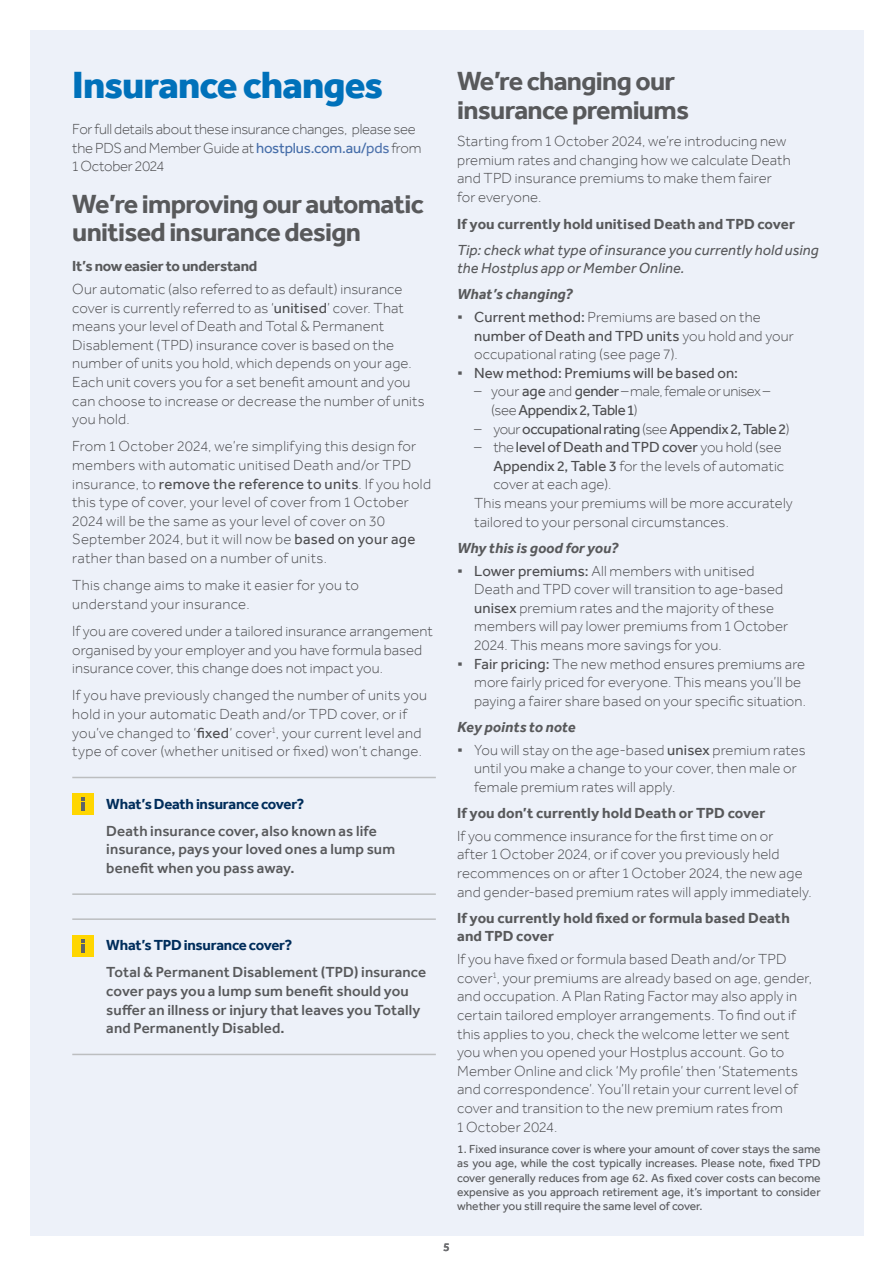
<style>
.page{position:relative;width:893px;height:1263px;background:#fff}
.page>*{position:absolute;margin:0;border:0;box-sizing:border-box;transform-origin:0 0}
.t1{font:800 39px "Effra";letter-spacing:-.025em;color:#0071ba}
.t2{font:700 27px/28.5px "Effra";letter-spacing:-.025em;color:#58595b}
.t3{font:300 15px/18.6px "Effra";letter-spacing:.01em;color:#4d4d4f}
.t4{font:500 15px/18.6px "Effra";letter-spacing:.01em;color:#58595b}
.t5{font:700 15px/18.6px "Effra";letter-spacing:.01em;color:#58595b}
.t6{font:15px "Effra";color:#4d4d4f}
.t7{font:300 15px/18.6px "Effra";letter-spacing:-.015em;color:#4d4d4f}
.t8{font:italic 15px/18.6px "Effra";letter-spacing:.01em;color:#58595b}
.t9{font:300 15px/18.6px "Effra";letter-spacing:-.02em;color:#4d4d4f}
.t10{font:700 15px "Effra";letter-spacing:-.015em;color:#002d5b}
.t11{font:15px "Effra";letter-spacing:-.02em;color:#4d4d4f}
.t12{font:700 15px "Effra";letter-spacing:-.015em;color:#58595b}
.t13{font:12px/14.2px "Effra";color:#58595b;text-align:justify}
.t14{font:500 12px "Effra";color:#6d6e71}
.s1{font-weight:400;color:#456da9}
.s2{font-weight:400;color:#4f73ad}
.s3{font-weight:400}
.s4{font-weight:700;font-style:italic;color:#58595b}
.s5{font-weight:700;font-size:21px;color:#58595b}
.s6{font-weight:300}
</style>
<div class="page">
<div style="left:30px;top:30px;width:833px;height:1205px;background:#edf1f9"></div>
<hr style="left:72px;top:777px;width:364px;height:1px;background:#bcbec0">
<hr style="left:72px;top:893px;width:364px;height:2px;background:#bcbec0">
<hr style="left:72px;top:918px;width:364px;height:2px;background:#bcbec0">
<hr style="left:72px;top:1054px;width:364px;height:1px;background:#bcbec0">
<div style="left:72px;top:794px;width:22px;height:21px;background:#ffd600"></div>
<svg style="left:81px;top:798px;width:4px;height:13px"></svg>
<div style="left:72px;top:935px;width:22px;height:21px;background:#ffd600"></div>
<svg style="left:81px;top:939px;width:4px;height:13px"></svg>
<h1 class="t1" style="left:72px;top:62px;width:313px">Insurance changes</h1>
<p class="t7" style="left:72px;top:119px;width:351px">For full details about these insurance changes, please see the PDS and Member Guide at <span class="s1">hostplus.com.au/</span><span class="s2">pds</span> from<br>1 October 2024</p>
<h2 class="t2" style="left:72px;top:189px;width:353px">We’re improving our automatic unitised insurance design</h2>
<p class="t12" style="left:72px;top:257px;width:187px">It’s now easier tounderstand</p>
<p class="t3" style="left:72px;top:279px;width:354px">Our automatic (also referred to as default) insurance cover is currently referred to as ‘<span class="s3">unitised</span>’ cover. That means your level of Death and Total &amp; Permanent Disablement (TPD) insurance cover is based on the number of units you hold, which depends on your age.<br>Each unit covers you for a set benefit amount and you can choose to increase or decrease the number of units you hold.</p>
<p class="t3" style="left:72px;top:437px;width:360px">From 1 October 2024, we’re simplifying this design for members with automatic unitised Death and/or TPD insurance, to <span class="s3">remove the reference to units</span>. If you hold this type of cover, your level of cover from 1 October 2024 will be the same as your level of cover on 30<br>September 2024, but it will now be <span class="s3">based on your age </span>rather than based on a number of units.</p>
<p class="t3" style="left:72px;top:576px;width:288px">This change aims to make it easier for you to understand your insurance.</p>
<p class="t3" style="left:72px;top:622px;width:362px">If you are covered under a tailored insurance arrangement organised by your employer and you have formula based insurance cover, this change does not impact you.</p>
<p class="t3" style="left:72px;top:686px;width:356px">If you have previously changed the number of units you hold in your automatic Death and/or TPD cover, or if you’ve changed to ‘<span class="s3">fixed</span>’ cover<sup>1</sup>, your current level and type of cover (whether unitised or fixed) won’t change.</p>
<p class="t10" style="left:106px;top:794px;width:200px">What’s Death insurancecover?</p>
<p class="t4" style="left:106px;top:821px;width:290px">Death insurance cover, also known as life insurance, pays your loved ones a lump sum benefit when you pass away.</p>
<p class="t10" style="left:106px;top:936px;width:187px">What’s TPD insurancecover?</p>
<p class="t4" style="left:106px;top:963px;width:322px">Total &amp; Permanent Disablement (TPD) insurance cover pays you a lump sum benefit should you suffer an illness or injury that leaves you Totally and Permanently Disabled.</p>
<h2 class="t2" style="left:457px;top:67px;width:233px">We’re changing our insurance premiums</h2>
<p class="t3" style="left:457px;top:131px;width:335px">Starting from 1 October 2024, we’re introducing new premium rates and changing how we calculate Death and TPD insurance premiums to make them fairer for everyone.</p>
<p class="t5" style="left:457px;top:214px;width:339px">If you currently hold unitised Death and TPD cover</p>
<p class="t8" style="left:457px;top:240px;width:363px">Tip: check what type of insurance you currently hold using the Hostplus app or Member Online.</p>
<p class="t3" style="left:457px;top:283px;width:305px;line-height:22.8px"><span class="s4">What’s changing?<br></span><span class="s5">·</span> <span class="s3">Current method:</span> Premiums are based on the</p>
<p class="t6" style="left:474px;top:327px;width:321px">number of Death and TPD units <span class="s6">you hold and your</span></p>
<p class="t3" style="left:474px;top:345px;width:205px">occupational rating (see page 7).</p>
<p class="t6" style="left:457px;top:364px;width:282px"><span class="s5">·</span> New method: Premiums will be based on:</p>
<p class="t9" style="left:491px;top:382px;width:281px;text-indent:-17px">– your <span class="s3">age</span> and <span class="s3">gender</span> – male, female or unisex – (see <span class="s3">Appendix 2, Table1</span>)</p>
<p class="t11" style="left:474px;top:420px;width:317px"><span class="s6">– your</span> occupational rating <span class="s6">(see</span> Appendix 2, Table2<span class="s6">)</span></p>
<p class="t6" style="left:474px;top:438px;width:309px"><span class="s6">– the</span> level of Death and TPD cover <span class="s6">you hold (see</span></p>
<p class="t3" style="left:493px;top:456px;width:293px"><span class="s3">Appendix 2, Table 3</span> for the levels of automatic</p>
<p class="t3" style="left:493px;top:475px;width:120px">cover at each age).</p>
<p class="t3" style="left:474px;top:494px;width:320px">This means your premiums will be more accurately</p>
<p class="t3" style="left:474px;top:512px;width:256px">tailored to your personal circumstances.</p>
<p class="t3" style="left:457px;top:536px;width:299px;line-height:22.8px"><span class="s4">Why this is good for you?<br></span><span class="s5">·</span> <span class="s3">Lower premiums:</span> All members with unitised</p>
<p class="t3" style="left:474px;top:580px;width:311px">Death and TPD cover will transition to age-based</p>
<p class="t3" style="left:474px;top:598px;width:302px"><span class="s3">unisex</span> premium rates and the majority of these</p>
<p class="t3" style="left:474px;top:617px;width:316px">members will pay lower premiums from 1 October</p>
<p class="t3" style="left:474px;top:635px;width:249px">2024. This means more savings for you.</p>
<p class="t3" style="left:457px;top:654px;width:350px"><span class="s5">·</span> <span class="s3">Fair pricing:</span> The new method ensures premiums are</p>
<p class="t3" style="left:474px;top:673px;width:329px">more fairly priced for everyone. This means you’ll be</p>
<p class="t3" style="left:474px;top:691px;width:333px">paying a fairer share based on your specific situation.</p>
<p class="t3" style="left:457px;top:715px;width:350px;line-height:22.8px"><span class="s4">Key points to note<br></span><span class="s5">·</span> You will stay on the age-based <span class="s3">unisex</span> premium rates</p>
<p class="t3" style="left:474px;top:759px;width:324px">until you make a change to your cover, then male or female premium rates will apply.</p>
<p class="t5" style="left:457px;top:803px;width:310px">If you don’t currently hold Death or TPD cover</p>
<p class="t3" style="left:457px;top:826px;width:356px">If you commence insurance for the first time on or<br>after 1 October 2024, or if cover you previously held recommences on or after 1 October 2024, the new age and gender-based premium rates will apply immediately.</p>
<p class="t5" style="left:457px;top:908px;width:334px">If you currently hold fixed or formula based Death and TPD cover</p>
<p class="t3" style="left:457px;top:950px;width:356px">If you have fixed or formula based Death and/or TPD cover<sup>1</sup>, your premiums are already based on age, gender, and occupation. A Plan Rating Factor may also apply in certain tailored employer arrangements. To find out if this applies to you, check the welcome letter we sent you when you opened your Hostplus account. Go to Member Online and click ‘My profile’ then ‘Statements and correspondence’. You’ll retain your current level of cover and transition to the new premium rates from<br>1 October 2024.</p>
<p class="t13" style="left:457px;top:1142px;width:365px">1. Fixed insurance cover is where your amount of cover stays the same as you age, while the cost typically increases. Please note, fixed TPD cover generally reduces from age 62. As fixed cover costs can become expensive as you approach retirement age, it’s important to consider whether you still require the same level of cover.</p>
<p class="t14" style="left:443px;top:1239px;width:8px">5</p>
</div>
